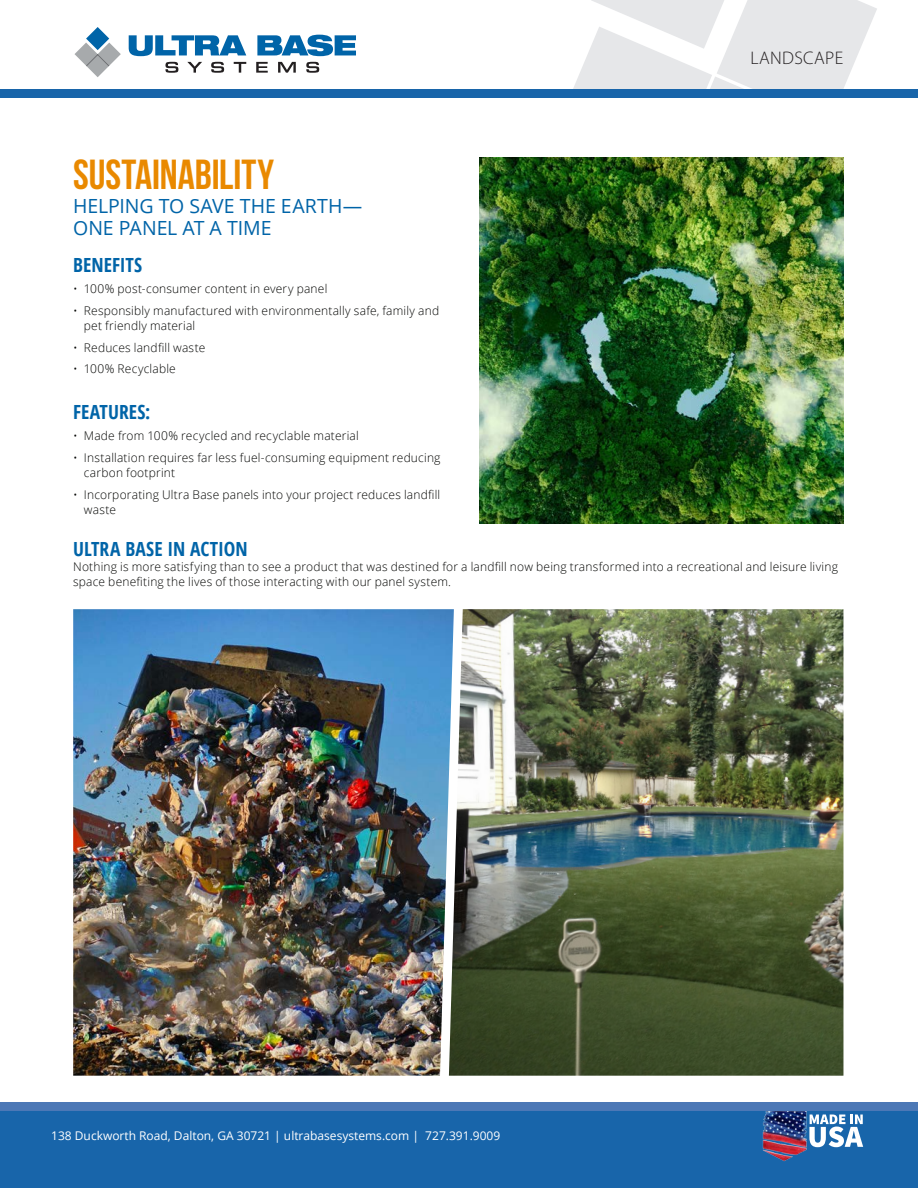
<style>
.page{position:relative;width:918px;height:1188px;background:#fff}
.page>*{position:absolute;margin:0;border:0;box-sizing:border-box;transform-origin:0 0}
.t1{font:700 42px "Bebas Neue";color:#e98900}
.t2{font:19.5px/22.5px "Open Sans";letter-spacing:-.005em;color:#0064a8}
.t3{font:700 19.5px "Open Sans Condensed";letter-spacing:.005em;color:#0064a8}
.t4{font:300 18.3px "Myriad Pro";letter-spacing:.02em;color:#231f20}
.t5{font:300 12px/15px "Open Sans";letter-spacing:.015em;color:#040503}
.t6{font:12px "Open Sans";color:#fff}
</style>
<div class="page">
<svg style="left:573px;top:0;width:304px;height:89px"></svg>
<div style="left:0;top:89px;width:918px;height:9px;background:#1865aa"></div>
<div style="left:0;top:1111px;width:918px;height:77px;background:#1865aa"></div>
<img style="left:762px;top:1111px;width:45px;height:51px">
<svg style="left:809px;top:1115px;width:54px;height:32px"></svg>
<div style="left:0;top:1102px;width:918px;height:9px;background:#4c78b6"></div>
<svg style="left:75px;top:27px;width:46px;height:50px"></svg>
<svg style="left:129px;top:35px;width:117px;height:21px"></svg>
<svg style="left:257px;top:35px;width:99px;height:21px"></svg>
<svg style="left:165px;top:62px;width:13px;height:11px"></svg>
<svg style="left:187px;top:62px;width:15px;height:11px"></svg>
<svg style="left:211px;top:62px;width:13px;height:11px"></svg>
<svg style="left:234px;top:62px;width:12px;height:11px"></svg>
<svg style="left:256px;top:62px;width:12px;height:11px"></svg>
<svg style="left:278px;top:62px;width:18px;height:11px"></svg>
<svg style="left:306px;top:62px;width:13px;height:11px"></svg>
<img style="left:479px;top:158px;width:364px;height:366px">
<img style="left:73px;top:609px;width:376px;height:467px">
<img style="left:449px;top:609px;width:394px;height:467px">
<p class="t1" style="left:73px;top:151px;width:202px">SUSTAINABILITY</p>
<p class="t2" style="left:73px;top:194px;width:291px">HELPING TO SAVE THE EARTH—<br>ONE PANEL AT A TIME</p>
<p class="t3" style="left:73px;top:251px;width:70px">BENEFITS</p>
<p class="t5" style="left:73px;top:281px;width:256px">• 100% post-consumer content in every panel</p>
<p class="t5" style="left:84px;top:303px;width:357px;text-indent:-11px">• Responsibly manufactured with environmentally safe, family and pet friendly material</p>
<p class="t5" style="left:73px;top:340px;width:134px">• Reduces landfill waste</p>
<p class="t5" style="left:73px;top:361px;width:104px">• 100% Recyclable</p>
<p class="t3" style="left:73px;top:398px;width:79px">FEATURES:</p>
<p class="t5" style="left:73px;top:428px;width:287px">• Made from 100% recycled and recyclable material</p>
<p class="t5" style="left:84px;top:450px;width:358px;text-indent:-11px">• Installation requires far less fuel-consuming equipment reducing carbon footprint</p>
<p class="t5" style="left:84px;top:487px;width:358px;text-indent:-11px">• Incorporating Ultra Base panels into your project reduces landfill waste</p>
<h3 class="t4" style="left:751px;top:47px;width:94px">LANDSCAPE</h3>
<p class="t3" style="left:73px;top:536px;width:176px">ULTRA BASE IN ACTION</p>
<p class="t5" style="left:73px;top:559px;width:766px">Nothing is more satisfying than to see a product that was destined for a landfill now being transformed into a recreational and leisure living space benefiting the lives of those interacting with our panel system.</p>
<p class="t6" style="left:51px;top:1127px;width:451px">138 Duckworth Road, Dalton, GA 30721 | ultrabasesystems.com | 727.391.9009</p>
</div>
